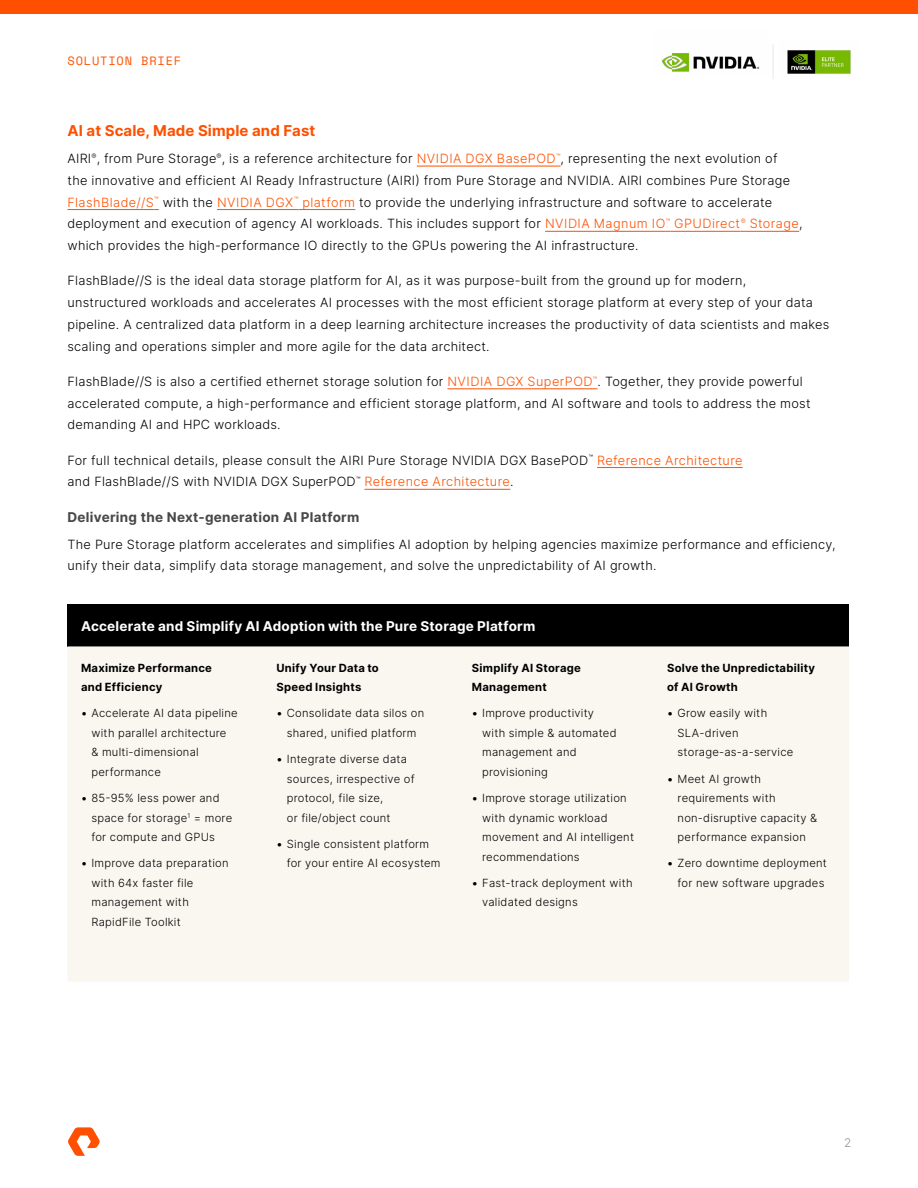
<style>
.page{position:relative;width:918px;height:1188px;background:#fff}
.page>*{position:absolute;margin:0;border:0;box-sizing:border-box;transform-origin:0 0}
.p_header-2{font:700 15px "Inter";letter-spacing:.005em;color:#fe5000}
.p_table-1-row-header{font:700 13.5px "Inter";letter-spacing:.015em;color:#fff}
.p_header-3{font:700 13.5px "Inter";letter-spacing:.02em;color:#474747}
.p_body{font:300 12.75px/21.8px "Inter";letter-spacing:.02em;color:#000}
.t1{font:12px "Space Mono";letter-spacing:.07em;color:#fe5000}
.t2{font:300 12px "Inter";color:#919191}
.t3{font:300 11.25px/19.5px "Inter";letter-spacing:.02em;color:#000}
.p_table-1-body_left{font:700 11.25px/18.8px "Inter";letter-spacing:.025em;color:#000}
.s1{color:#fe5000}
.s2{font-weight:800}
</style>
<div class="page">
<div style="left:0;top:0;width:918px;height:14px;background:#fe5000"></div>
<svg style="left:68px;top:1127px;width:32px;height:29px"></svg>
<img style="left:787px;top:50px;width:64px;height:24px">
<hr style="left:773px;top:44px;width:1px;height:35px;background:#ededed">
<img style="left:661px;top:53px;width:99px;height:19px">
<hr style="left:417px;top:166px;width:139px;height:1px;background:#fe5000">
<hr style="left:68px;top:209px;width:86px;height:1px;background:#fe5000">
<hr style="left:217px;top:209px;width:77px;height:1px;background:#fe5000">
<hr style="left:299px;top:209px;width:56px;height:1px;background:#fe5000">
<hr style="left:545px;top:231px;width:121px;height:1px;background:#fe5000">
<hr style="left:670px;top:231px;width:71px;height:1px;background:#fe5000">
<hr style="left:746px;top:231px;width:53px;height:1px;background:#fe5000">
<hr style="left:447px;top:388px;width:146px;height:1px;background:#fe5000">
<hr style="left:597px;top:467px;width:146px;height:1px;background:#fe5000">
<hr style="left:364px;top:489px;width:146px;height:1px;background:#fe5000">
<div style="left:68px;top:604px;width:781px;height:42px;background:#000"></div>
<div style="left:68px;top:646px;width:781px;height:336px;background:#faf7f1"></div>
<p class="t1" style="left:68px;top:52px;width:115px">SOLUTION BRIEF</p>
<p class="p_header-2" style="left:68px;top:120px;width:249px">AI at Scale, Made Simple and Fast</p>
<p class="p_body" style="left:68px;top:147px;width:737px">AIRI<sup>®</sup>, from Pure Storage<sup>®</sup>, is a reference architecture for <span class="s1">NVIDIA DGX BasePOD</span><sup>™</sup>, representing the next evolution of<br>the innovative and efficient AI Ready Infrastructure (AIRI) from Pure Storage and NVIDIA. AIRI combines Pure Storage <span class="s1">FlashBlade//S</span><sup>™</sup> with the <span class="s1">NVIDIA DGX</span><sup>™</sup> <span class="s1">platform</span> to provide the underlying infrastructure and software to accelerate deployment and execution of agency AI workloads. This includes support for <span class="s1">NVIDIA Magnum IO</span><sup>™</sup> <span class="s1">GPUDirect</span><sup>®</sup> <span class="s1">Storage</span>, which provides the high-performance IO directly to the GPUs powering the AI infrastructure.</p>
<p class="p_body" style="left:68px;top:270px;width:763px">FlashBlade//S is the ideal data storage platform for AI, as it was purpose-built from the ground up for modern,<br>unstructured workloads and accelerates AI processes with the most efficient storage platform at every step of your data pipeline. A centralized data platform in a deep learning architecture increases the productivity of data scientists and makes scaling and operations simpler and more agile for the data architect.</p>
<p class="p_body" style="left:68px;top:370px;width:745px">FlashBlade//S is also a certified ethernet storage solution for <span class="s1">NVIDIA DGX SuperPOD</span><sup>™</sup>. Together, they provide powerful accelerated compute, a high-performance and efficient storage platform, and AI software and tools to address the most demanding AI and HPC workloads.</p>
<p class="p_body" style="left:68px;top:449px;width:677px">For full technical details, please consult the AIRI Pure Storage NVIDIA DGX BasePOD<sup>™</sup> <span class="s1">Reference Architecture </span>and FlashBlade//S with NVIDIA DGX SuperPOD<sup>™</sup> <span class="s1">Reference Architecture</span>.</p>
<p class="p_header-3" style="left:68px;top:507px;width:293px">Delivering the Next-generation AI Platform</p>
<p class="p_body" style="left:68px;top:533px;width:770px">The Pure Storage platform accelerates and simplifies AI adoption by helping agencies maximize performance and efficiency, unify their data, simplify data storage management, and solve the unpredictability of AI growth.</p>
<p class="p_table-1-row-header" style="left:81px;top:616px;width:456px">Accelerate and Simplify AI Adoption with the Pure Storage Platform</p>
<p class="p_table-1-body_left" style="left:81px;top:659px;width:133px">Maximize Performance and Efficiency</p>
<p class="t3" style="left:92px;top:703px;width:148px;text-indent:-10px"><span class="s2">•</span> Accelerate AI data pipeline with parallel architecture<br>&amp; multi-dimensional performance</p>
<p class="t3" style="left:92px;top:788px;width:142px;text-indent:-10px"><span class="s2">•</span> 85-95% less power and space for storage<sup>1</sup> = more for compute and GPUs</p>
<p class="t3" style="left:92px;top:853px;width:139px;text-indent:-10px"><span class="s2">•</span> Improve data preparation with 64x faster file management with<br>RapidFile Toolkit</p>
<p class="p_table-1-body_left" style="left:276px;top:659px;width:104px">Unify Your Data to<br>Speed Insights</p>
<p class="t3" style="left:277px;top:703px;width:149px;text-align:center"><span class="s2">•</span> Consolidate data silos on shared, unified platform</p>
<p class="t3" style="left:287px;top:749px;width:129px;text-indent:-10px"><span class="s2">•</span> Integrate diverse data sources, irrespective of protocol, file size,<br>or file/object count</p>
<p class="t3" style="left:287px;top:834px;width:155px;text-indent:-10px"><span class="s2">•</span> Single consistent platform for your entire AI ecosystem</p>
<p class="p_table-1-body_left" style="left:472px;top:659px;width:111px">Simplify AI Storage<br>Management</p>
<p class="t3" style="left:482px;top:703px;width:136px;text-indent:-10px"><span class="s2">•</span> Improve productivity with simple &amp; automated management and provisioning</p>
<p class="t3" style="left:482px;top:788px;width:153px;text-indent:-10px"><span class="s2">•</span> Improve storage utilization with dynamic workload movement and AI intelligent recommendations</p>
<p class="t3" style="left:482px;top:873px;width:152px;text-indent:-10px"><span class="s2">•</span> Fast-track deployment with validated designs</p>
<p class="p_table-1-body_left" style="left:667px;top:659px;width:150px">Solve the Unpredictability of AI Growth</p>
<p class="t3" style="left:678px;top:703px;width:117px;text-indent:-10px"><span class="s2">•</span> Grow easily with<br>SLA-driven storage-as-a-service</p>
<p class="t3" style="left:678px;top:769px;width:141px;text-indent:-10px"><span class="s2">•</span> Meet AI growth requirements with non-disruptive capacity &amp; performance expansion</p>
<p class="t3" style="left:668px;top:853px;width:160px;text-align:right"><span class="s2">•</span> Zero downtime deployment for new software upgrades</p>
<p class="t2" style="left:844px;top:1135px;width:9px">2</p>
</div>
